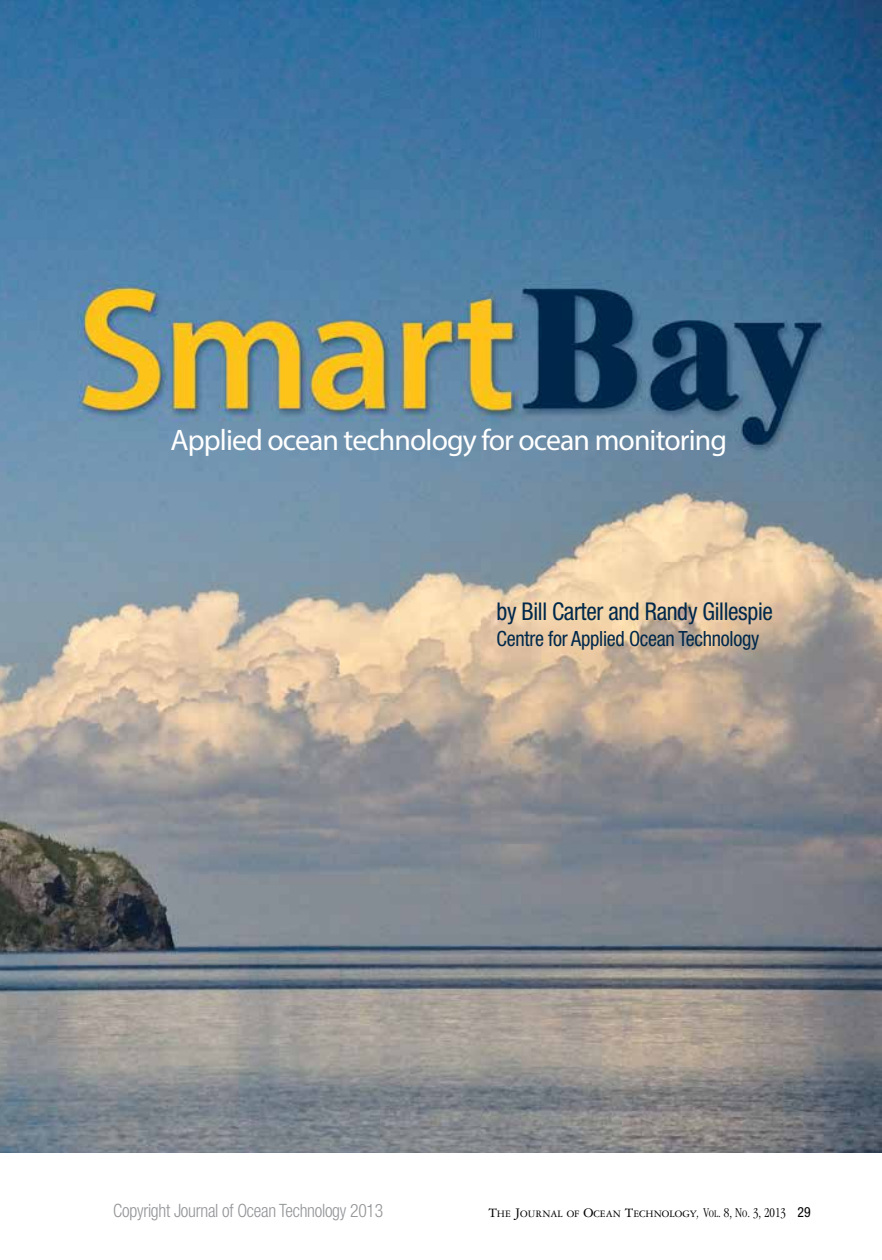
<style>
.page{position:relative;width:882px;height:1260px;background:#fff}
.page>*{position:absolute;margin:0;border:0;box-sizing:border-box;transform-origin:0 0}
.t1{font:29.75px "Myriad Pro";letter-spacing:-.03em;color:#fff}
.t2{font:condensed 24.5px "Helvetica Neue";letter-spacing:-.015em;color:#00284b;scale:.96 1}
.t3{font:condensed 21px "Helvetica Neue";letter-spacing:-.015em;color:#00284b;scale:.96 1}
.t4{font:300 condensed 18.38px "Helvetica Neue";letter-spacing:-.015em;color:#939598;scale:.96 1}
.t5{font:10.5px "Garamond Three";color:#000}
.s1{font-size:14px}
.s2{font-family:"Garamond";font-weight:300;font-style:italic;font-stretch:condensed;font-size:14px}
.s3{font-family:"Garamond";font-weight:300;font-stretch:condensed;font-size:14px}
.s4{font-family:"Garamond";font-weight:300;font-stretch:condensed}
.s5{font-family:"Helvetica Neue";font-stretch:condensed;font-size:14px}
</style>
<div class="page">
<img style="left:0;top:0;width:882px;height:1153px">
<h1 class="t1" style="left:171px;top:422px;width:558px">Applied ocean technology for ocean monitoring</h1>
<h2 class="t2" style="left:497px;top:597px;width:289px">by Bill Carter and Randy Gillespie</h2>
<h3 class="t3" style="left:497px;top:626px;width:275px">Centre for Applied Ocean Technology</h3>
<h3 class="t4" style="left:113px;top:1200px;width:283px">Copyright Journal of Ocean Technology 2013</h3>
<p class="t5" style="left:488px;top:1208px;width:324px"><span class="s1">T</span>HE <span class="s1">J</span>OURNAL OF <span class="s1">O</span>CEAN <span class="s1">T</span>ECHNOLOGY<span class="s2">,</span> <span class="s3">V</span><span class="s4">ol</span><span class="s3">. 8, N</span><span class="s4">o</span><span class="s3">. 3, 2013</span> <span class="s5">29</span></p>
</div>
